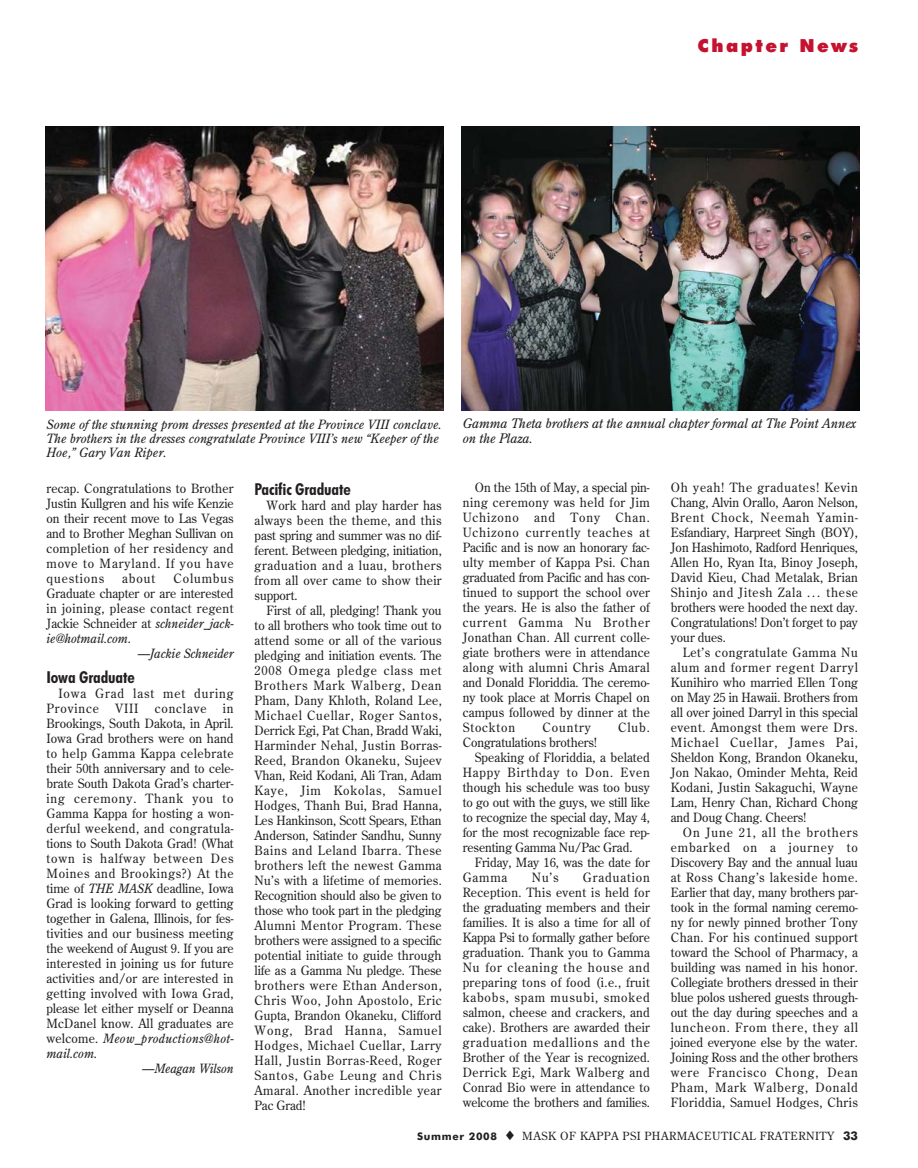
<style>
.page{position:relative;width:918px;height:1168px;background:#fff}
.page>*{position:absolute;margin:0;border:0;box-sizing:border-box;transform-origin:0 0}
.t1{font:900 18px "Futura BT";letter-spacing:.135em;color:#c4122f}
.t2{font:700 condensed 16.5px "Futura BT";letter-spacing:-.01em;color:#231f20}
.t3{font:italic 13.2px/14.7px "Century Old Style";letter-spacing:-.005em;color:#231f20}
.t4{font:12.75px/15px "Century Old Style";letter-spacing:.01em;color:#231f20;text-align:justify;scale:.96 1}
.t5{font:italic 12.75px/14.2px "Century Old Style";color:#231f20}
.t6{font:12.75px/15px "Century Old Style";letter-spacing:.07em;color:#231f20;scale:.96 1}
.t7{font:12.75px "Century Old Style";letter-spacing:.04em;color:#231f20;scale:.96 1}
.t8{font:italic 12.75px "Century Old Style";color:#231f20;scale:.96 1}
.t9{font:italic 12.75px "Century Old Style";letter-spacing:.025em;color:#231f20;scale:.96 1}
.t10{font:12.75px "Century Old Style";letter-spacing:.03em;color:#231f20;scale:.96 1}
.t11{font:12.75px "Century Old Style";letter-spacing:.045em;color:#231f20;scale:.96 1}
.t12{font:12.75px "Century Old Style";letter-spacing:.055em;color:#231f20;scale:.96 1}
.t13{font:11.25px "Century Old Style";letter-spacing:.05em;color:#231f20}
.s1{font-style:italic}
.s2{font-style:normal}
.s3{font-family:"Futura BT";font-weight:700;font-size:10.5px}
.s4{font-family:"Futura BT";font-weight:700;font-size:12px}
</style>
<div class="page">
<img style="left:45px;top:127px;width:398px;height:283px">
<img style="left:461px;top:127px;width:399px;height:283px">
<h1 class="t1" style="left:698px;top:38px;width:162px">Chapter News</h1>
<p class="t5" style="left:46px;top:418px;width:397px">Some of the stunning prom dresses presented at the Province VIII conclave.<br>The brothers in the dresses congratulate Province VIII’s new “Keeper of the<br>Hoe,” Gary Van Riper.</p>
<p class="t3" style="left:463px;top:417px;width:395px">Gamma Theta brothers at the annual chapter formal at The Point Annex on the Plaza.</p>
<p class="t4" style="left:46px;top:481px;width:196px">recap. Congratulations to Brother Justin Kullgren and his wife Kenzie on their recent move to Las Vegas and to Brother Meghan Sullivan on completion of her residency and move to Maryland. If you have questions</p>
<p class="t4" style="left:122px;top:571px;width:36px">about</p>
<p class="t6" style="left:173px;top:571px;width:64px">Columbus</p>
<p class="t4" style="left:46px;top:586px;width:196px">Graduate chapter or are interested</p>
<p class="t7" style="left:46px;top:603px;width:196px">in joining, please contact regent</p>
<p class="t4" style="left:46px;top:616px;width:197px">Jackie Schneider at <span class="s1">schneider_jack-</span></p>
<p class="t8" style="left:46px;top:633px;width:90px">ie@hotmail.com<span class="s2">.</span></p>
<p class="t8" style="left:138px;top:648px;width:101px">—Jackie Schneider</p>
<p class="t2" style="left:46px;top:670px;width:90px">Iowa Graduate</p>
<p class="t6" style="left:46px;top:687px;width:196px;text-indent:12px">Iowa Grad last met during<br>Province</p>
<p class="t4" style="left:115px;top:702px;width:26px">VIII</p>
<p class="t6" style="left:155px;top:702px;width:55px">conclave</p>
<p class="t4" style="left:223px;top:702px;width:13px">in</p>
<p class="t4" style="left:46px;top:717px;width:196px">Brookings, South Dakota, in April.</p>
<p class="t4" style="left:46px;top:732px;width:196px">Iowa Grad brothers were on hand</p>
<p class="t11" style="left:46px;top:748px;width:196px">to help Gamma Kappa celebrate</p>
<p class="t4" style="left:46px;top:762px;width:196px">their 50th anniversary and to cele-</p>
<p class="t4" style="left:46px;top:777px;width:196px">brate South Dakota Grad’s charter-</p>
<p class="t6" style="left:46px;top:792px;width:196px">ing ceremony. Thank you to</p>
<p class="t4" style="left:46px;top:807px;width:196px">Gamma Kappa for hosting a won-</p>
<p class="t7" style="left:46px;top:823px;width:196px">derful weekend, and congratula-</p>
<p class="t4" style="left:46px;top:837px;width:196px">tions to South Dakota Grad! (What</p>
<p class="t6" style="left:46px;top:852px;width:196px">town is halfway between Des</p>
<p class="t12" style="left:46px;top:868px;width:196px">Moines and Brookings?) At the</p>
<p class="t4" style="left:46px;top:882px;width:196px">time of <span class="s1">THE MASK</span> deadline, Iowa</p>
<p class="t4" style="left:46px;top:897px;width:196px">Grad is looking forward to getting</p>
<p class="t4" style="left:46px;top:912px;width:196px">together in Galena, Illinois, for fes-</p>
<p class="t4" style="left:46px;top:927px;width:196px">tivities and our business meeting</p>
<p class="t4" style="left:46px;top:942px;width:196px">the weekend of August 9. If you are</p>
<p class="t4" style="left:46px;top:957px;width:196px">interested in joining us for future</p>
<p class="t4" style="left:46px;top:972px;width:196px">activities and/or are interested in</p>
<p class="t10" style="left:46px;top:988px;width:196px">getting involved with Iowa Grad,</p>
<p class="t4" style="left:46px;top:1002px;width:196px">please let either myself or Deanna</p>
<p class="t4" style="left:46px;top:1017px;width:196px">McDanel know. All graduates are</p>
<p class="t9" style="left:46px;top:1034px;width:197px"><span class="s2">welcome.</span> Meow_productions@hot-</p>
<p class="t8" style="left:46px;top:1049px;width:54px">mail.com<span class="s2">.</span></p>
<p class="t8" style="left:142px;top:1064px;width:97px">—Meagan Wilson</p>
<p class="t2" style="left:255px;top:482px;width:98px">Pacific Graduate</p>
<p class="t4" style="left:255px;top:499px;width:196px;text-indent:12px">Work hard and play harder has always been the theme, and this past spring and summer was no dif&shy;ferent. Between pledging, initiation, graduation and a luau, brothers from all over came to show their support.</p>
<p class="t4" style="left:255px;top:604px;width:196px;text-indent:12px">First of all, pledging! Thank you to all brothers who took time out to attend some or all of the various pledging and initiation events. The 2008 Omega pledge class met Brothers Mark Walberg, Dean Pham, Dany Khloth, Roland Lee, Michael Cuellar, Roger Santos, Derrick Egi, Pat Chan, Bradd Waki, Harminder Nehal, Justin Borras-Reed, Brandon Okaneku, Sujeev Vhan, Reid Kodani, Ali Tran, Adam Kaye, Jim Kokolas, Samuel Hodges, Thanh Bui, Brad Hanna, Les Hankinson, Scott Spears, Ethan Anderson, Satinder Sandhu, Sunny Bains and Leland Ibarra. These brothers left the newest Gamma Nu’s with a lifetime of memories.<br>Recognition should also be given to those who took part in the pledging Alumni Mentor Program. These brothers were assigned to a specific potential initiate to guide through life as a Gamma Nu pledge. These brothers were Ethan Anderson, Chris Woo, John Apostolo, Eric Gupta, Brandon Okaneku, Clifford Wong, Brad Hanna, Samuel Hodges, Michael Cuellar, Larry Hall, Justin Borras-Reed, Roger Santos, Gabe Leung and Chris Amaral. Another incredible year Pac Grad!</p>
<p class="t4" style="left:463px;top:481px;width:196px;text-indent:12px">On the 15th of May, a special pin&shy;ning ceremony was held for Jim Uchizono and Tony Chan.<br>Uchizono currently teaches at Pacific and is now an honorary fac&shy;ulty member of Kappa Psi. Chan graduated from Pacific and has con&shy;tinued to support the school over the years. He is also the father of current Gamma Nu Brother Jonathan Chan. All current colle&shy;giate brothers were in attendance along with alumni Chris Amaral and Donald Floriddia. The ceremo&shy;ny took place at Morris Chapel on campus followed by dinner at the Stockton</p>
<p class="t6" style="left:543px;top:721px;width:52px">Country</p>
<p class="t4" style="left:618px;top:721px;width:34px">Club.</p>
<p class="t4" style="left:463px;top:736px;width:142px">Congratulations brothers!</p>
<p class="t4" style="left:475px;top:751px;width:184px">Speaking of Floriddia, a belated</p>
<p class="t6" style="left:463px;top:766px;width:196px">Happy Birthday to Don. Even</p>
<p class="t4" style="left:463px;top:781px;width:196px">though his schedule was too busy</p>
<p class="t4" style="left:463px;top:796px;width:196px">to go out with the guys, we still like</p>
<p class="t4" style="left:463px;top:811px;width:196px">to recognize the special day, May 4,</p>
<p class="t4" style="left:463px;top:826px;width:196px">for the most recognizable face rep-</p>
<p class="t4" style="left:463px;top:841px;width:178px">resenting Gamma Nu/Pac Grad.</p>
<p class="t4" style="left:475px;top:856px;width:184px">Friday, May 16, was the date for</p>
<p class="t4" style="left:463px;top:871px;width:48px">Gamma</p>
<p class="t4" style="left:532px;top:871px;width:29px">Nu’s</p>
<p class="t4" style="left:463px;top:871px;width:196px;text-indent:120px">Graduation Reception. This event is held for the graduating members and their families. It is also a time for all of Kappa Psi to formally gather before graduation. Thank you to Gamma Nu for cleaning the house and preparing tons of food (i.e., fruit kabobs, spam musubi, smoked salmon, cheese and crackers, and cake). Brothers are awarded their graduation medallions and the Brother of the Year is recognized.<br>Derrick Egi, Mark Walberg and Conrad Bio were in attendance to welcome the brothers and families.</p>
<p class="t4" style="left:671px;top:481px;width:196px">Oh yeah! The graduates! Kevin Chang, Alvin Orallo, Aaron Nelson, Brent Chock, Neemah Yamin-Esfandiary, Harpreet Singh (BOY), Jon Hashimoto, Radford Henriques, Allen Ho, Ryan Ita, Binoy Joseph, David Kieu, Chad Metalak, Brian Shinjo and Jitesh Zala ... these brothers were hooded the next day.<br>Congratulations! Don’t forget to pay your dues.</p>
<p class="t4" style="left:671px;top:646px;width:196px;text-indent:12px">Let’s congratulate Gamma Nu alum and former regent Darryl Kunihiro who married Ellen Tong on May 25 in Hawaii. Brothers from all over joined Darryl in this special event. Amongst them were Drs.<br>Michael Cuellar, James Pai, Sheldon Kong, Brandon Okaneku, Jon Nakao, Ominder Mehta, Reid Kodani, Justin Sakaguchi, Wayne Lam, Henry Chan, Richard Chong and Doug Chang. Cheers!</p>
<p class="t4" style="left:671px;top:826px;width:196px;text-indent:12px">On June 21, all the brothers embarked on a journey to Discovery Bay and the annual luau at Ross Chang’s lakeside home.<br>Earlier that day, many brothers par&shy;took in the formal naming ceremo&shy;ny for newly pinned brother Tony Chan. For his continued support toward the School of Pharmacy, a building was named in his honor.<br>Collegiate brothers dressed in their blue polos ushered guests through&shy;out the day during speeches and a luncheon. From there, they all joined everyone else by the water.<br>Joining Ross and the other brothers were Francisco Chong, Dean Pham, Mark Walberg, Donald Floriddia, Samuel Hodges, Chris</p>
<p class="t13" style="left:417px;top:1131px;width:442px"><span class="s3">Summer 2008</span> ◆ MASK OF KAPPA PSI PHARMACEUTICAL FRATERNITY <span class="s4">33</span></p>
</div>
